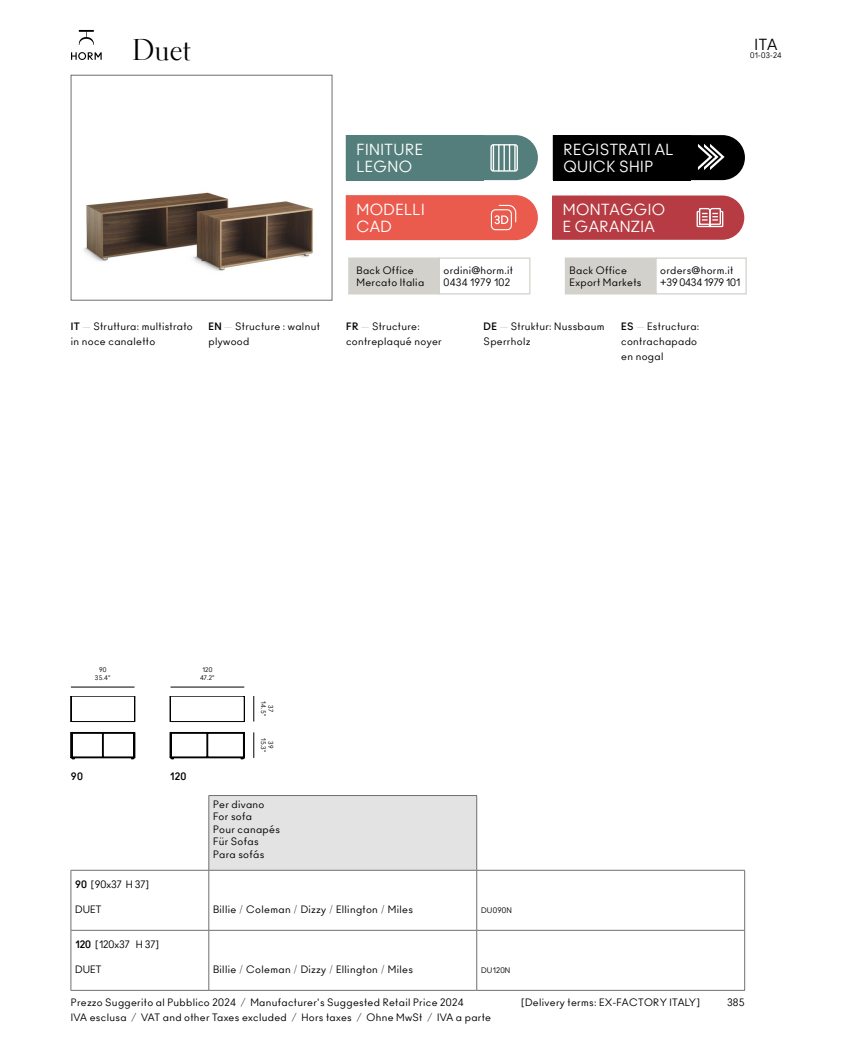
<style>
.page{position:relative;width:851px;height:1046px;background:#fff}
.page>*{position:absolute;margin:0;border:0;box-sizing:border-box;transform-origin:0 0}
.t1{font:30px "Electra LT Display";color:#000}
.t2{font:15px/17.5px "Ano";letter-spacing:.03em;color:#fff}
.t3{font:15px "Ano";color:#000}
.t4{font:10px/12.5px "Ano";letter-spacing:.03em;color:#000}
.t5{font:10px/12.5px "Ano";letter-spacing:.005em;color:#000}
.t6{font:10px "Ano";color:#000}
.t7{font:700 10px "Ano";color:#000}
.t8{font:7.5px "Ano";letter-spacing:.03em;color:#000}
.t9{font:6.25px/7.5px "Ano";letter-spacing:.03em;color:#000;text-align:center}
.s1{font-weight:700}
.s2{font-family:"Ano Eighth"}
.s3{font-family:"Ano Half Back";font-style:italic}
.s4{font-family:"Ano Half"}
</style>
<div class="page">
<svg style="left:253px;top:732px;width:1px;height:25px"></svg>
<svg style="left:253px;top:696px;width:1px;height:25px"></svg>
<hr style="left:170px;top:686px;width:74px;height:1px;background:#000">
<hr style="left:71px;top:686px;width:63px;height:1px;background:#000">
<hr style="left:170px;top:732px;width:74px;height:1px;background:#000">
<hr style="left:170px;top:757px;width:74px;height:1px;background:#000">
<hr style="left:171px;top:733px;width:72px;height:1px;background:#000">
<hr style="left:171px;top:756px;width:72px;height:1px;background:#000">
<svg style="left:207px;top:734px;width:1px;height:22px"></svg>
<hr style="left:170px;top:696px;width:74px;height:1px;background:#000">
<hr style="left:170px;top:721px;width:74px;height:1px;background:#000">
<svg style="left:244px;top:696px;width:1px;height:25px"></svg>
<svg style="left:170px;top:697px;width:1px;height:24px"></svg>
<hr style="left:71px;top:732px;width:64px;height:1px;background:#000">
<hr style="left:71px;top:757px;width:64px;height:1px;background:#000">
<hr style="left:72px;top:733px;width:62px;height:1px;background:#000">
<hr style="left:72px;top:756px;width:62px;height:1px;background:#000">
<svg style="left:102px;top:734px;width:2px;height:22px"></svg>
<hr style="left:71px;top:696px;width:64px;height:1px;background:#000">
<hr style="left:71px;top:721px;width:64px;height:1px;background:#000">
<svg style="left:134px;top:697px;width:1px;height:24px"></svg>
<svg style="left:71px;top:697px;width:1px;height:24px"></svg>
<svg style="left:71px;top:733px;width:3px;height:26px"></svg>
<svg style="left:131px;top:733px;width:4px;height:26px"></svg>
<svg style="left:170px;top:733px;width:4px;height:26px"></svg>
<svg style="left:241px;top:732px;width:4px;height:27px"></svg>
<img style="left:84px;top:192px;width:230px;height:79px">
<svg style="left:71px;top:52px;width:31px;height:8px"></svg>
<svg style="left:79px;top:30px;width:15px;height:15px"></svg>
<div style="left:209px;top:795px;width:267px;height:75px;background:#e3e3e3"></div>
<hr style="left:208px;top:795px;width:269px;height:1px;background:#706f6f">
<hr style="left:209px;top:869px;width:267px;height:1px;background:#706f6f">
<hr style="left:477px;top:869px;width:267px;height:1px;background:#706f6f">
<hr style="left:209px;top:929px;width:267px;height:1px;background:#706f6f">
<hr style="left:477px;top:929px;width:267px;height:1px;background:#706f6f">
<hr style="left:209px;top:989px;width:267px;height:1px;background:#706f6f">
<hr style="left:476px;top:989px;width:268px;height:1px;background:#706f6f">
<hr style="left:208px;top:795px;width:1px;height:74px;background:#706f6f">
<hr style="left:476px;top:795px;width:1px;height:75px;background:#706f6f">
<hr style="left:208px;top:870px;width:1px;height:59px;background:#706f6f">
<hr style="left:476px;top:870px;width:1px;height:60px;background:#706f6f">
<hr style="left:744px;top:870px;width:1px;height:60px;background:#706f6f">
<hr style="left:208px;top:930px;width:1px;height:59px;background:#706f6f">
<hr style="left:476px;top:930px;width:1px;height:59px;background:#706f6f">
<hr style="left:744px;top:930px;width:1px;height:59px;background:#706f6f">
<hr style="left:71px;top:869px;width:138px;height:1px;background:#706f6f">
<hr style="left:71px;top:870px;width:1px;height:59px;background:#706f6f">
<hr style="left:71px;top:929px;width:138px;height:1px;background:#706f6f">
<hr style="left:71px;top:930px;width:1px;height:59px;background:#706f6f">
<hr style="left:71px;top:989px;width:138px;height:1px;background:#706f6f">
<div style="left:349px;top:258px;width:90px;height:36px;background:#d3d1cb"></div>
<div style="left:348px;top:257px;width:92px;height:37px;border:1px solid #d3d1cb"></div>
<div style="left:438px;top:257px;width:92px;height:37px;border:1px solid #d3d1cb"></div>
<div style="left:565px;top:258px;width:90px;height:36px;background:#d3d1cb"></div>
<div style="left:564px;top:257px;width:92px;height:37px;border:1px solid #d3d1cb"></div>
<div style="left:655px;top:257px;width:91px;height:37px;border:1px solid #d3d1cb"></div>
<svg style="left:552px;top:195px;width:192px;height:45px;background:#ba474f"></svg>
<svg style="left:346px;top:195px;width:192px;height:45px;background:#ed7367"></svg>
<div style="left:345px;top:196px;width:138px;height:43px;background:#eb5b4d"></div>
<svg style="left:690px;top:135px;width:54px;height:45px;background:#2c2c2c"></svg>
<div style="left:552px;top:135px;width:138px;height:45px;background:#000"></div>
<svg style="left:483px;top:135px;width:55px;height:45px;background:#789997"></svg>
<div style="left:345px;top:135px;width:138px;height:45px;background:#547e7b"></div>
<h1 class="t1" style="left:133px;top:32px;width:59px">Duet</h1>
<h2 class="t3" style="left:754px;top:36px;width:25px">ITA</h2>
<p class="t8" style="left:750px;top:50px;width:33px">01-03-24</p>
<h2 class="t2" style="left:356px;top:141px;width:68px">FINITURE<br>LEGNO</h2>
<h2 class="t2" style="left:356px;top:201px;width:70px">MODELLI<br>CAD</h2>
<h2 class="t2" style="left:563px;top:141px;width:112px">REGISTRATI AL<br>QUICK SHIP</h2>
<h2 class="t2" style="left:562px;top:201px;width:104px">MONTAGGIO<br>E GARANZIA</h2>
<p class="t4" style="left:356px;top:264px;width:69px">Back Office<br>Mercato Italia</p>
<p class="t4" style="left:443px;top:264px;width:71px">ordini@horm.it<br>0434 1979 102</p>
<p class="t4" style="left:569px;top:264px;width:73px">Back Office<br>Export Markets</p>
<p class="t5" style="left:660px;top:264px;width:82px">orders@horm.it +39 0434 1979 101</p>
<p class="t4" style="left:71px;top:319px;width:123px;line-height:15px"><span class="s1">IT</span> <span class="s2">—</span> Struttura: multistrato in noce canaletto</p>
<p class="t4" style="left:208px;top:319px;width:113px;line-height:15px"><span class="s1">EN</span> <span class="s2">—</span> Structure : walnut plywood</p>
<p class="t4" style="left:346px;top:319px;width:97px;line-height:15px"><span class="s1">FR</span> <span class="s2">—</span> Structure: contreplaqué noyer</p>
<p class="t4" style="left:483px;top:319px;width:122px;line-height:15px"><span class="s1">DE</span> <span class="s2">—</span> Struktur: Nussbaum<br>Sperrholz</p>
<p class="t4" style="left:621px;top:319px;width:80px;line-height:15px"><span class="s1">ES</span> <span class="s2">—</span> Estructura: contrachapado en nogal</p>
<p class="t9" style="left:95px;top:666px;width:17px">90<br>35.4"</p>
<p class="t7" style="left:71px;top:770px;width:14px">90</p>
<p class="t7" style="left:170px;top:770px;width:18px">120</p>
<p class="t9" style="left:200px;top:666px;width:16px">120<br>47.2"</p>
<p class="t9" style="left:274px;top:701px;width:16px;rotate:90deg">37<br>14.5"</p>
<p class="t9" style="left:274px;top:737px;width:16px;rotate:90deg">39<br>15.3"</p>
<p class="t4" style="left:213px;top:798px;width:68px">Per divano<br>For sofa<br>Pour canapés<br>Für Sofas<br>Para sofás</p>
<p class="t4" style="left:75px;top:877px;width:75px"><span class="s1">90</span> [90x37 H 37]</p>
<p class="t4" style="left:75px;top:902px;width:28px">DUET</p>
<p class="t4" style="left:213px;top:902px;width:201px">Billie <span class="s3">/</span> Coleman <span class="s3">/</span> Dizzy <span class="s3">/</span> Ellington <span class="s3">/</span> Miles</p>
<p class="t8" style="left:481px;top:905px;width:32px">DU090N</p>
<p class="t6" style="left:75px;top:937px;width:85px"><span class="s1">120</span> [120x37 H 37]</p>
<p class="t4" style="left:75px;top:962px;width:28px">DUET</p>
<p class="t4" style="left:213px;top:962px;width:201px">Billie <span class="s3">/</span> Coleman <span class="s3">/</span> Dizzy <span class="s3">/</span> Ellington <span class="s3">/</span> Miles</p>
<p class="t8" style="left:481px;top:965px;width:31px">DU120N</p>
<p class="t4" style="left:71px;top:995px;width:394px">Prezzo Suggerito al Pubblico 2024 <span class="s4">/</span> Manufacturer's Suggested Retail Price 2024</p>
<p class="t4" style="left:521px;top:995px;width:180px">[Delivery terms: EX-FACTORY ITALY]</p>
<p class="t4" style="left:727px;top:995px;width:19px">385</p>
<p class="t4" style="left:71px;top:1010px;width:421px">IVA esclusa <span class="s4">/</span> VAT and other Taxes excluded <span class="s4">/</span> Hors taxes <span class="s4">/</span> Ohne MwSt <span class="s4">/</span> IVA a parte</p>
</div>
